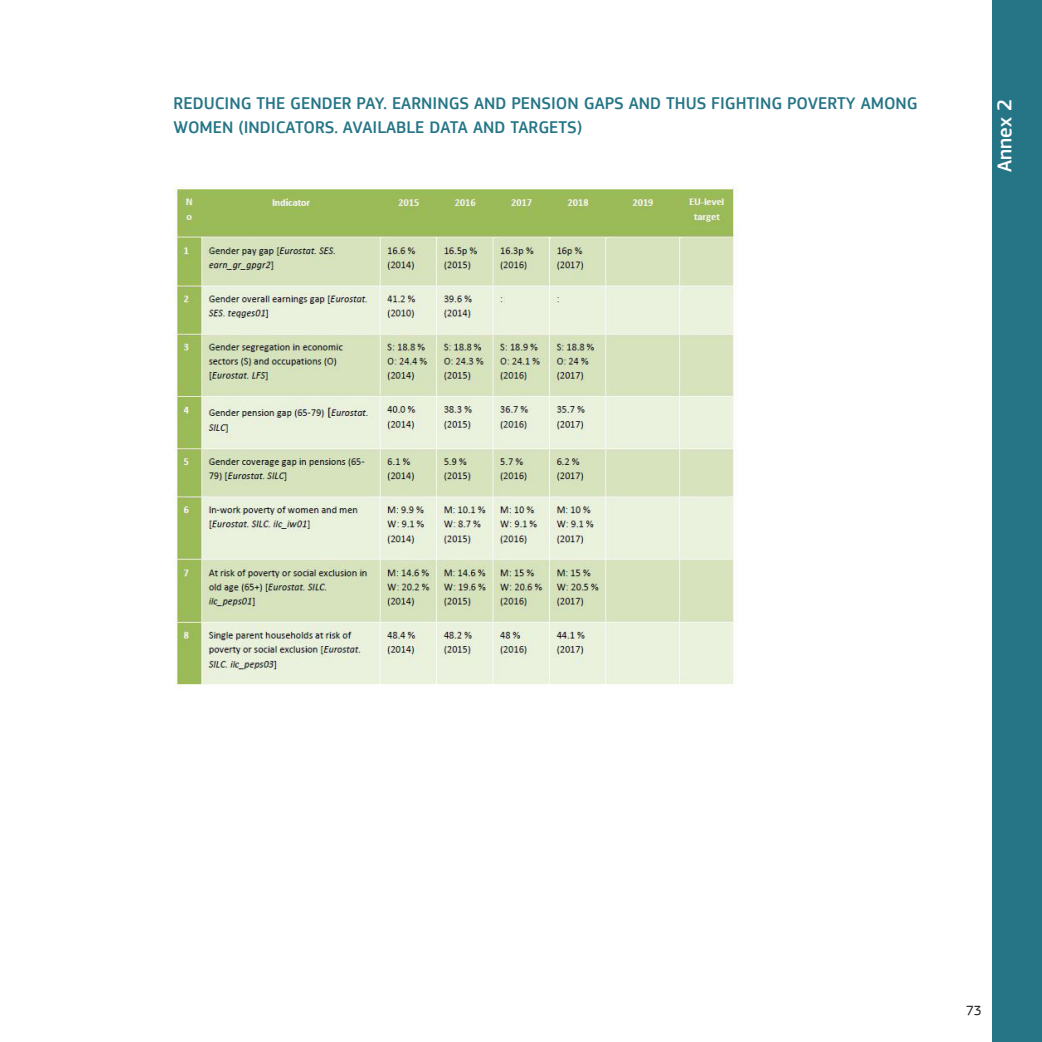
<style>
.page{position:relative;width:1042px;height:1042px;background:#fff}
.page>*{position:absolute;margin:0;border:0;box-sizing:border-box;transform-origin:0 0}
.t1{font:500 21px "EC Square Sans Pro";color:#fff}
.headline{font:500 17.5px/24.5px "EC Square Sans Pro";color:#257587}
.t2{font:14px "EC Square Sans Pro";color:#231f20}
</style>
<div class="page">
<div style="left:992px;top:0;width:50px;height:1042px;background:#257587"></div>
<img style="left:174px;top:187px;width:564px;height:500px">
<p class="headline" style="left:174px;top:91px;width:745px">REDUCING THE GENDER PAY. EARNINGS AND PENSION GAPS AND THUS FIGHTING POVERTY AMONG<br>WOMEN (INDICATORS. AVAILABLE DATA AND TARGETS)</p>
<p class="t1" style="left:992px;top:172px;width:74px;rotate:-90deg">Annex 2</p>
<p class="t2" style="left:966px;top:1002px;width:17px">73</p>
</div>
